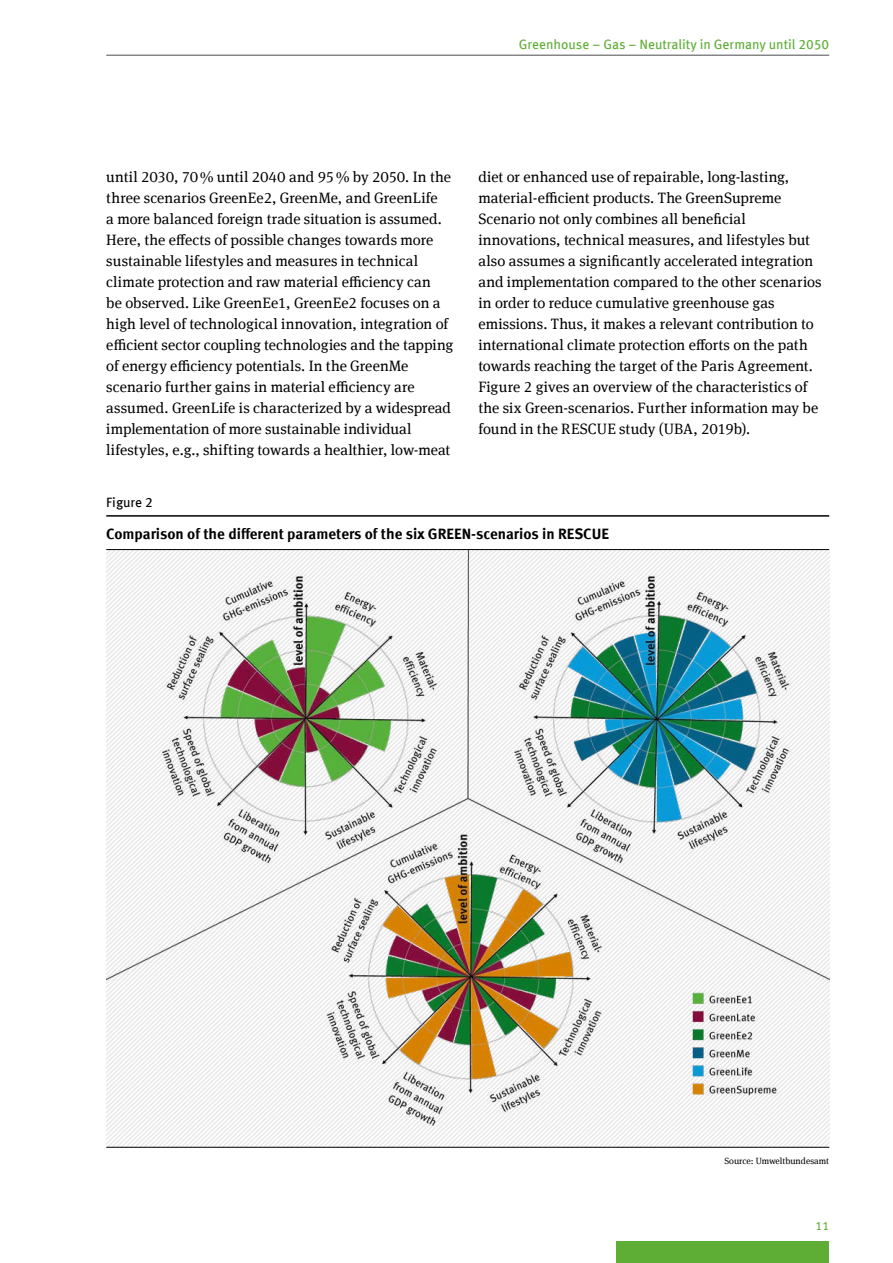
<style>
.page{position:relative;width:893px;height:1263px;background:#fff}
.page>*{position:absolute;margin:0;border:0;box-sizing:border-box;transform-origin:0 0}
.Innenseiten_P_Copytext{font:15px/21px "Meta Serif Offc";letter-spacing:.005em;color:#000}
.t1{font:700 15px "Meta Offc";color:#000}
.t2{font:13.5px "Meta Offc";color:#5ead35}
.t3{font:13.5px "Meta Offc";color:#000}
.t4{font:12px "Meta Offc";color:#5ead35}
.Grafik_P_Grafik_Fuß_Quelle{font:9px "Meta Serif Offc";color:#000}
</style>
<div class="page">
<div style="left:617px;top:1242px;width:212px;height:21px;background:#5ead35"></div>
<hr style="left:106px;top:55px;width:723px;height:1px;background:#4b4b4d">
<svg style="left:129px;top:1130px;width:700px;height:17px"></svg>
<hr style="left:106px;top:549px;width:723px;height:1px;background:#000">
<hr style="left:106px;top:515px;width:723px;height:2px;background:#000">
<img style="left:106px;top:550px;width:723px;height:580px">
<hr style="left:106px;top:1147px;width:723px;height:1px;background:#000">
<p class="t2" style="left:519px;top:36px;width:312px">Greenhouse – Gas – Neutrality in Germany until 2050</p>
<p class="Innenseiten_P_Copytext" style="left:106px;top:166px;width:349px">until 2030, 70% until 2040 and 95% by 2050. In the three scenarios GreenEe2, GreenMe, and GreenLife<br>a more balanced foreign trade situation is assumed.<br>Here, the effects of possible changes towards more sustainable lifestyles and measures in technical climate protection and raw material efficiency can<br>be observed. Like GreenEe1, GreenEe2 focuses on a high level of technological innovation, integration of efficient sector coupling technologies and the tapping of energy efficiency potentials. In the GreenMe scenario further gains in material efficiency are assumed. GreenLife is characterized by a widespread implementation of more sustainable individual lifestyles, e.g., shifting towards a healthier, low-meat</p>
<p class="Innenseiten_P_Copytext" style="left:478px;top:166px;width:345px">diet or enhanced use of repairable, long-lasting, material-efficient products. The GreenSupreme Scenario not only combines all beneficial innovations, technical measures, and lifestyles but also assumes a significantly accelerated integration and implementation compared to the other scenarios in order to reduce cumulative greenhouse gas emissions. Thus, it makes a relevant contribution to international climate protection efforts on the path towards reaching the target of the Paris Agreement.<br>Figure 2 gives an overview of the characteristics of the six Green-scenarios. Further information may be found in the RESCUE study (UBA, 2019b).</p>
<p class="t3" style="left:106px;top:494px;width:48px">Figure 2</p>
<p class="t1" style="left:106px;top:524px;width:504px">Comparison of the different parameters of the six GREEN-scenarios in RESCUE</p>
<p class="Grafik_P_Grafik_Fuß_Quelle" style="left:724px;top:1155px;width:106px">Source: Umweltbundesamt</p>
<p class="t4" style="left:815px;top:1218px;width:15px">11</p>
</div>
